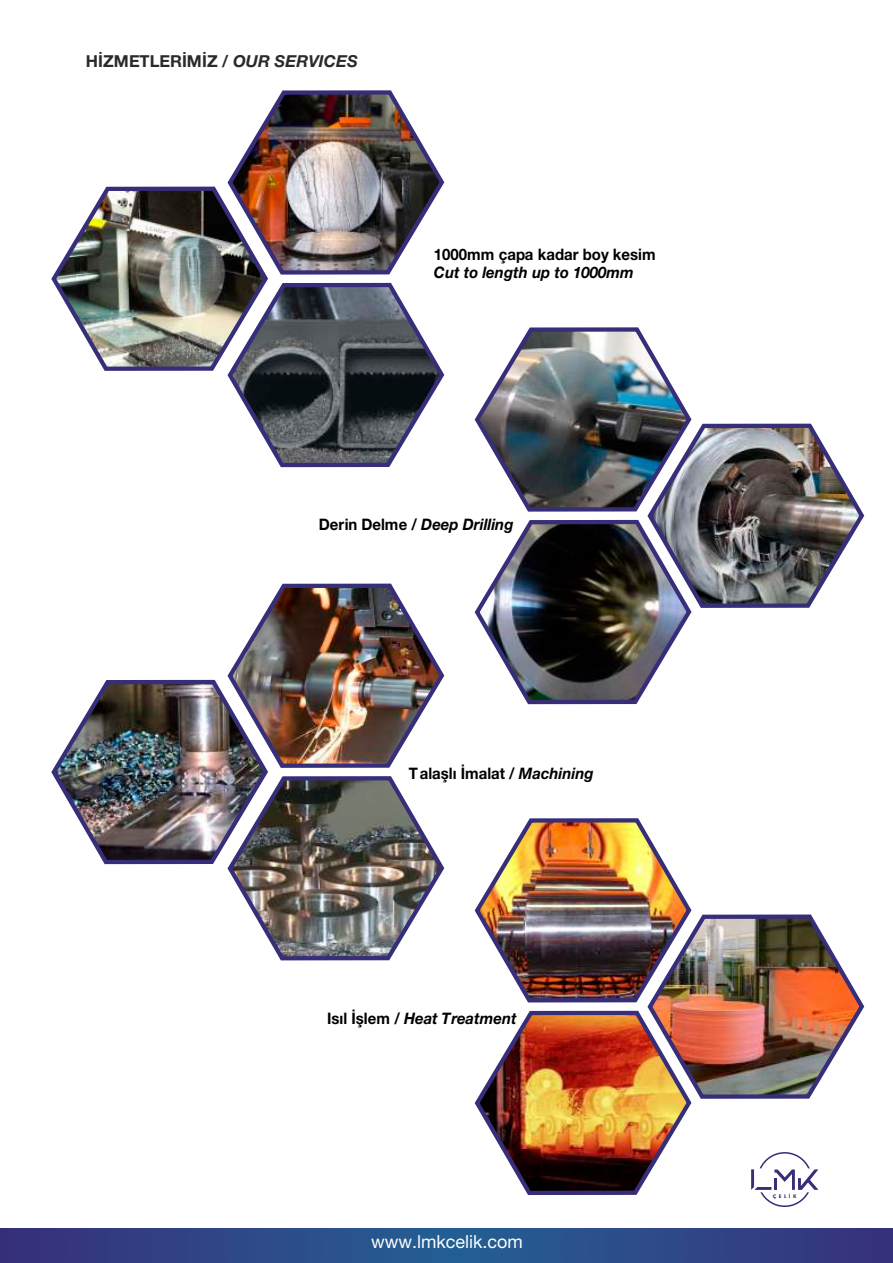
<style>
.page{position:relative;width:893px;height:1263px;background:#fff}
.page>*{position:absolute;margin:0;border:0;box-sizing:border-box;transform-origin:0 0}
.t1{font:18px "Helvetica Neue CE";color:#fefefe}
.t2{font:700 16.5px "Helvetica Neue CE";color:#2a2a29}
.t3{font:italic 700 15.9px "Helvetica Neue CE";color:#000;scale:.94 1}
.t4{font:700 15.9px "Helvetica Neue CE";color:#000;scale:.94 1}
.t5{font:900 4.65px "Geometrix";letter-spacing:.52em;color:#362e78}
.s1{font-style:italic}
.s2{font-style:normal}
</style>
<div class="page">
<img style="left:474px;top:327px;width:391px;height:378px">
<img style="left:51px;top:583px;width:394px;height:378px">
<img style="left:474px;top:818px;width:391px;height:389px">
<svg style="left:0;top:1228px;width:893px;height:35px"></svg>
<img style="left:51px;top:90px;width:394px;height:378px">
<p class="t2" style="left:86px;top:55px;width:273px">HİZMETLERİMİZ / <span class="s1">OUR SERVICES</span></p>
<p class="t4" style="left:434px;top:249px;width:237px">1000mm çapa kadar boy kesim</p>
<p class="t3" style="left:434px;top:267px;width:214px">Cut to length up to 1000mm</p>
<p class="t3" style="left:319px;top:519px;width:209px"><span class="s2">Derin Delme /</span> Deep Drilling</p>
<p class="t4" style="left:409px;top:767px;width:198px">Talaºlı İmalat / <span class="s1">Machining</span></p>
<p class="t3" style="left:327px;top:1013px;width:203px"><span class="s2">Isıl İºlem /</span> Heat Treatment</p>
<p class="t1" style="left:371px;top:1235px;width:153px">www.lmkcelik.com</p>
<p class="t5" style="left:773px;top:1195px;width:25px">ÇELİK</p>
</div>
